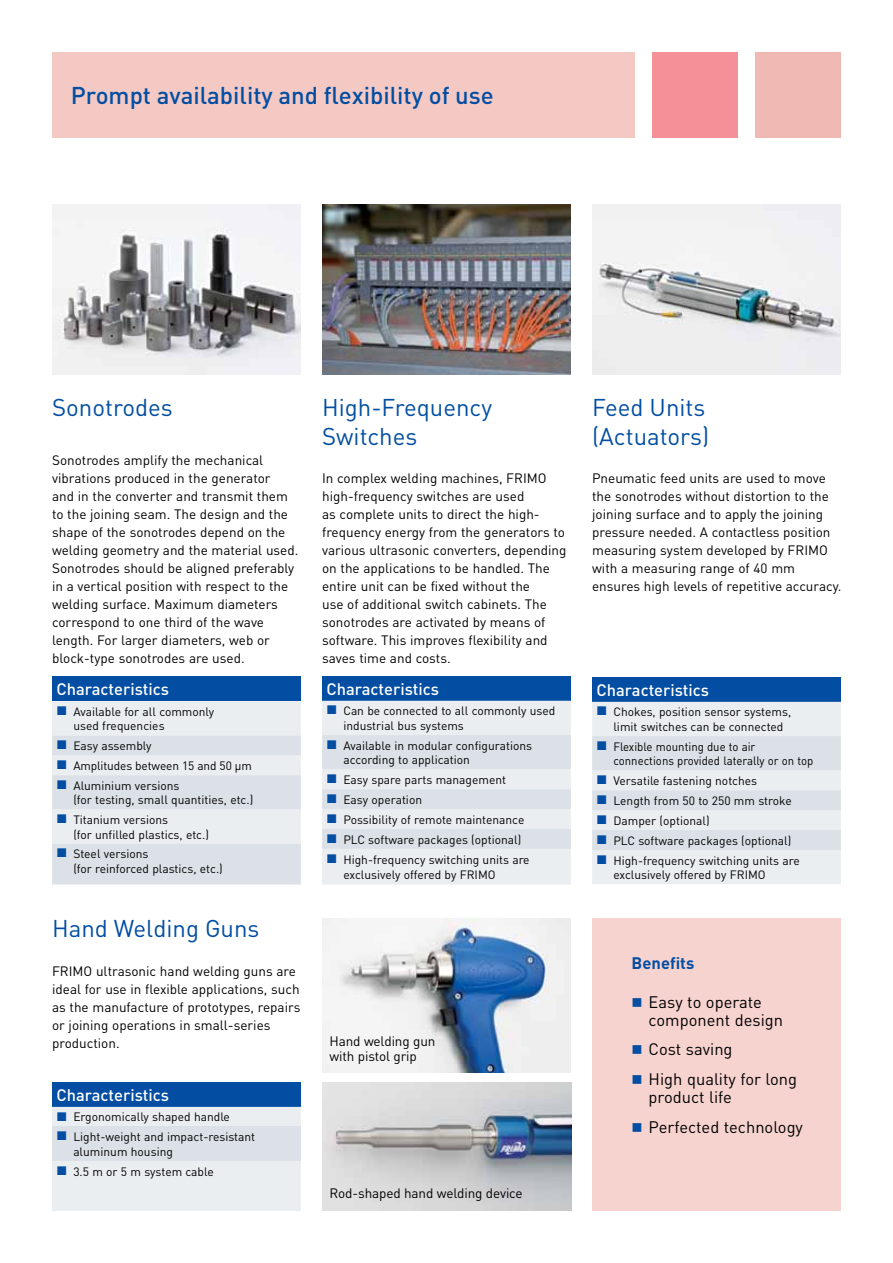
<style>
.page{position:relative;width:893px;height:1263px;background:#fff}
.page>*{position:absolute;margin:0;border:0;box-sizing:border-box;transform-origin:0 0}
.t1{font:24px/28.8px "DIN Pro";color:#034ea2}
.t2{font:500 24px "DIN Pro";color:#034ea2}
.t3{font:16.5px/29.7px "DIN Pro";color:#000}
.t4{font:500 16.5px "DIN Pro";color:#fff}
.t5{font:700 16.5px "DIN Pro";color:#034ea2}
.t6{font:13.5px/18px "DIN Pro";color:#000}
.t7{font:12px/20px "DIN Pro";color:#000}
.t8{font:12px/14.4px "DIN Pro";color:#000;scale:.95 1}
</style>
<div class="page">
<div style="left:592px;top:918px;width:249px;height:293px;background:#f6d3cf"></div>
<div style="left:52px;top:52px;width:583px;height:85px;background:#f4c9c4"></div>
<img style="left:322px;top:918px;width:249px;height:155px">
<img style="left:322px;top:1082px;width:250px;height:129px">
<img style="left:592px;top:204px;width:249px;height:170px">
<img style="left:322px;top:204px;width:249px;height:170px">
<img style="left:52px;top:204px;width:249px;height:170px">
<div style="left:653px;top:52px;width:85px;height:85px;background:#f58f98"></div>
<div style="left:756px;top:52px;width:85px;height:85px;background:#f1b9b4"></div>
<div style="left:52px;top:1082px;width:249px;height:25px;background:#034ea2"></div>
<div style="left:52px;top:676px;width:249px;height:25px;background:#034ea2"></div>
<div style="left:322px;top:676px;width:249px;height:25px;background:#034ea2"></div>
<div style="left:322px;top:701px;width:249px;height:183px;background:#eaeef1"></div>
<div style="left:592px;top:677px;width:249px;height:25px;background:#034ea2"></div>
<div style="left:592px;top:702px;width:249px;height:182px;background:#eaeef1"></div>
<svg style="left:52px;top:1107px;width:249px;height:104px;background:#e4e9ed"></svg>
<svg style="left:52px;top:701px;width:249px;height:183px;background:#e2e7eb"></svg>
<svg style="left:327px;top:706px;width:9px;height:8px"></svg>
<svg style="left:322px;top:735px;width:249px;height:128px;background:#e1e6ea"></svg>
<svg style="left:597px;top:707px;width:9px;height:8px"></svg>
<svg style="left:592px;top:736px;width:249px;height:127px;background:#e1e6ea"></svg>
<h1 class="t2" style="left:71px;top:79px;width:424px">Prompt availability and flexibility of use</h1>
<h1 class="t1" style="left:52px;top:392px;width:122px">Sonotrodes</h1>
<p class="t6" style="left:52px;top:451px;width:248px">Sonotrodes amplify the mechanical vibrations produced in the generator<br>and in the converter and transmit them to the joining seam. The design and the shape of the sonotrodes depend on the welding geometry and the material used.<br>Sonotrodes should be aligned preferably in a vertical position with respect to the welding surface. Maximum diameters correspond to one third of the wave length. For larger diameters, web or block-type sonotrodes are used.</p>
<p class="t4" style="left:56px;top:678px;width:114px">Characteristics</p>
<p class="t7" style="left:73px;top:704px;width:142px;line-height:14.4px">Available for all commonly used frequencies</p>
<p class="t7" style="left:73px;top:735px;width:180px">Easy assembly<br>Amplitudes between 15 and 50 µm<br>Aluminium versions</p>
<p class="t7" style="left:73px;top:789px;width:181px">(for testing, small quantities, etc.)<br>Titanium versions</p>
<p class="t7" style="left:73px;top:824px;width:137px">(for unfilled plastics, etc.)<br>Steel versions</p>
<p class="t7" style="left:73px;top:858px;width:151px">(for reinforced plastics, etc.)</p>
<h1 class="t1" style="left:52px;top:913px;width:209px">Hand Welding Guns</h1>
<p class="t6" style="left:52px;top:962px;width:250px">FRIMO ultrasonic hand welding guns are ideal for use in flexible applications, such as the manufacture of prototypes, repairs or joining operations in small-series production.</p>
<p class="t4" style="left:56px;top:1084px;width:114px">Characteristics</p>
<p class="t7" style="left:73px;top:1107px;width:183px">Ergonomically shaped handle<br>Light-weight and impact-resistant</p>
<p class="t7" style="left:73px;top:1141px;width:142px">aluminum housing<br>3.5 m or 5 m system cable</p>
<h1 class="t1" style="left:322px;top:392px;width:171px">High-Frequency<br>Switches</h1>
<p class="t6" style="left:322px;top:468px;width:246px">In complex welding machines, FRIMO high-frequency switches are used<br>as complete units to direct the high&shy;frequency energy from the generators to various ultrasonic converters, depending on the applications to be handled. The entire unit can be fixed without the<br>use of additional switch cabinets. The sonotrodes are activated by means of software. This improves flexibility and saves time and costs.</p>
<p class="t4" style="left:326px;top:677px;width:114px">Characteristics</p>
<p class="t7" style="left:343px;top:703px;width:214px;line-height:14.4px">Can be connected to all commonly used industrial bus systems</p>
<p class="t7" style="left:343px;top:737px;width:190px;line-height:14.4px">Available in modular configurations according to application</p>
<p class="t7" style="left:343px;top:769px;width:188px">Easy spare parts management<br>Easy operation<br>Possibility of remote maintenance<br>PLC software packages (optional)<br>High-frequency switching units are</p>
<p class="t7" style="left:343px;top:864px;width:154px">exclusively offered by FRIMO</p>
<p class="t6" style="left:330px;top:1033px;width:107px;line-height:15px">Hand welding gun with pistol grip</p>
<p class="t6" style="left:330px;top:1184px;width:195px">Rod-shaped hand welding device</p>
<h1 class="t1" style="left:592px;top:392px;width:119px">Feed Units (Actuators)</h1>
<p class="t6" style="left:592px;top:468px;width:251px">Pneumatic feed units are used to move the sonotrodes without distortion to the joining surface and to apply the joining pressure needed. A contactless position measuring system developed by FRIMO with a measuring range of 40 mm ensures high levels of repetitive accuracy.</p>
<p class="t4" style="left:596px;top:679px;width:114px">Characteristics</p>
<p class="t7" style="left:613px;top:704px;width:179px;line-height:14.4px">Chokes, position sensor systems, limit switches can be connected</p>
<p class="t8" style="left:613px;top:739px;width:212px">Flexible mounting due to air connections provided laterally or on top</p>
<p class="t7" style="left:613px;top:770px;width:188px">Versatile fastening notches<br>Length from 50 to 250 mm stroke<br>Damper (optional)<br>PLC software packages (optional)<br>High-frequency switching units are</p>
<p class="t7" style="left:613px;top:864px;width:154px">exclusively offered by FRIMO</p>
<p class="t5" style="left:632px;top:952px;width:64px">Benefits</p>
<p class="t3" style="left:649px;top:992px;width:136px;line-height:18px">Easy to operate component design</p>
<p class="t3" style="left:649px;top:1034px;width:150px">Cost saving<br>High quality for long</p>
<p class="t3" style="left:649px;top:1082px;width:156px">product life<br>Perfected technology</p>
</div>
